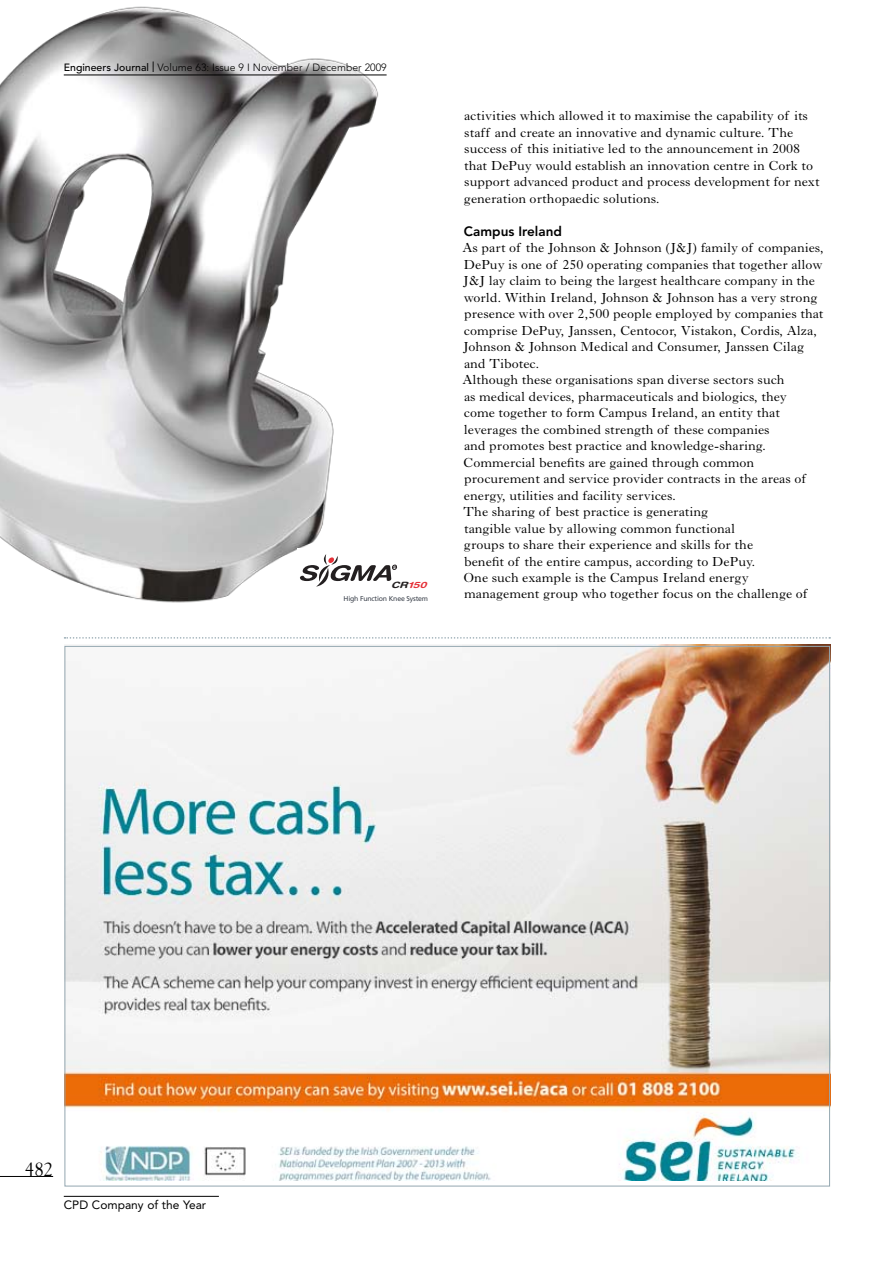
<style>
.page{position:relative;width:893px;height:1263px;background:#fff}
.page>*{position:absolute;margin:0;border:0;box-sizing:border-box;transform-origin:0 0}
.t1{font:21px "Granjon";color:#000}
.t2{font:13.5px/16.5px "Imprint";color:#000}
.t3{font:800 13.5px "Avenir";color:#000}
.t4{font:12px "Avenir";color:#000}
.t5{font:300 10.5px "Avenir";color:#000}
.t6{font:italic 700 8.7px "Helvetica Rounded";color:#e53138;scale:1.3 1}
.t7{font:6.9px "Frutiger";letter-spacing:-.03em;color:#3f454f}
.s1{font-weight:500}
.s2{font-family:"Frutiger";font-weight:700;font-size:15px}
.s3{color:#231f20}
</style>
<div class="page">
<hr style="left:0;top:1176px;width:53px;height:1px;background:#000">
<img style="left:0;top:6px;width:387px;height:597px">
<hr style="left:64px;top:75px;width:323px;height:1px;background:#000">
<img style="left:297px;top:549px;width:101px;height:54px">
<svg style="left:300px;top:554px;width:97px;height:33px"></svg>
<hr style="left:64px;top:1196px;width:155px;height:1px;background:#000">
<img style="left:65px;top:645px;width:766px;height:535px">
<svg style="left:65px;top:637px;width:765px;height:2px"></svg>
<p class="t5" style="left:64px;top:61px;width:324px"><span class="s1">Engineers Journal</span> <span class="s2">I</span> Volume 63: Issue 9 I November / December 2009</p>
<p class="t6" style="left:391px;top:579px;width:32px"><span class="s3">CR</span>150</p>
<p class="t7" style="left:343px;top:594px;width:86px">High Function Knee System</p>
<p class="t2" style="left:464px;top:107px;width:357px">activities which allowed it to maximise the capability of its staff and create an innovative and dynamic culture. The success of this initiative led to the announcement in 2008 that DePuy would establish an innovation centre in Cork to support advanced product and process development for next generation orthopaedic solutions.</p>
<p class="t3" style="left:464px;top:223px;width:100px">Campus Ireland</p>
<p class="t2" style="left:462px;top:239px;width:363px">As part of the Johnson &amp; Johnson (J&amp;J) family of companies, DePuy is one of 250 operating companies that together allow J&amp;J lay claim to being the largest healthcare company in the world. Within Ireland, Johnson &amp; Johnson has a very strong presence with over 2,500 people employed by companies that comprise DePuy, Janssen, Centocor, Vistakon, Cordis, Alza, Johnson &amp; Johnson Medical and Consumer, Janssen Cilag and Tibotec.<br>Although these organisations span diverse sectors such<br>as medical devices, pharmaceuticals and biologics, they<br>come together to form Campus Ireland, an entity that leverages the combined strength of these companies<br>and promotes best practice and knowledge-sharing.<br>Commercial benefits are gained through common procurement and service provider contracts in the areas of energy, utilities and facility services.<br>The sharing of best practice is generating<br>tangible value by allowing common functional<br>groups to share their experience and skills for the<br>benefit of the entire campus, according to DePuy.<br>One such example is the Campus Ireland energy management group who together focus on the challenge of</p>
<h1 class="t1" style="left:25px;top:1158px;width:29px">482</h1>
<p class="t4" style="left:64px;top:1198px;width:144px">CPD Company of the Year</p>
</div>
